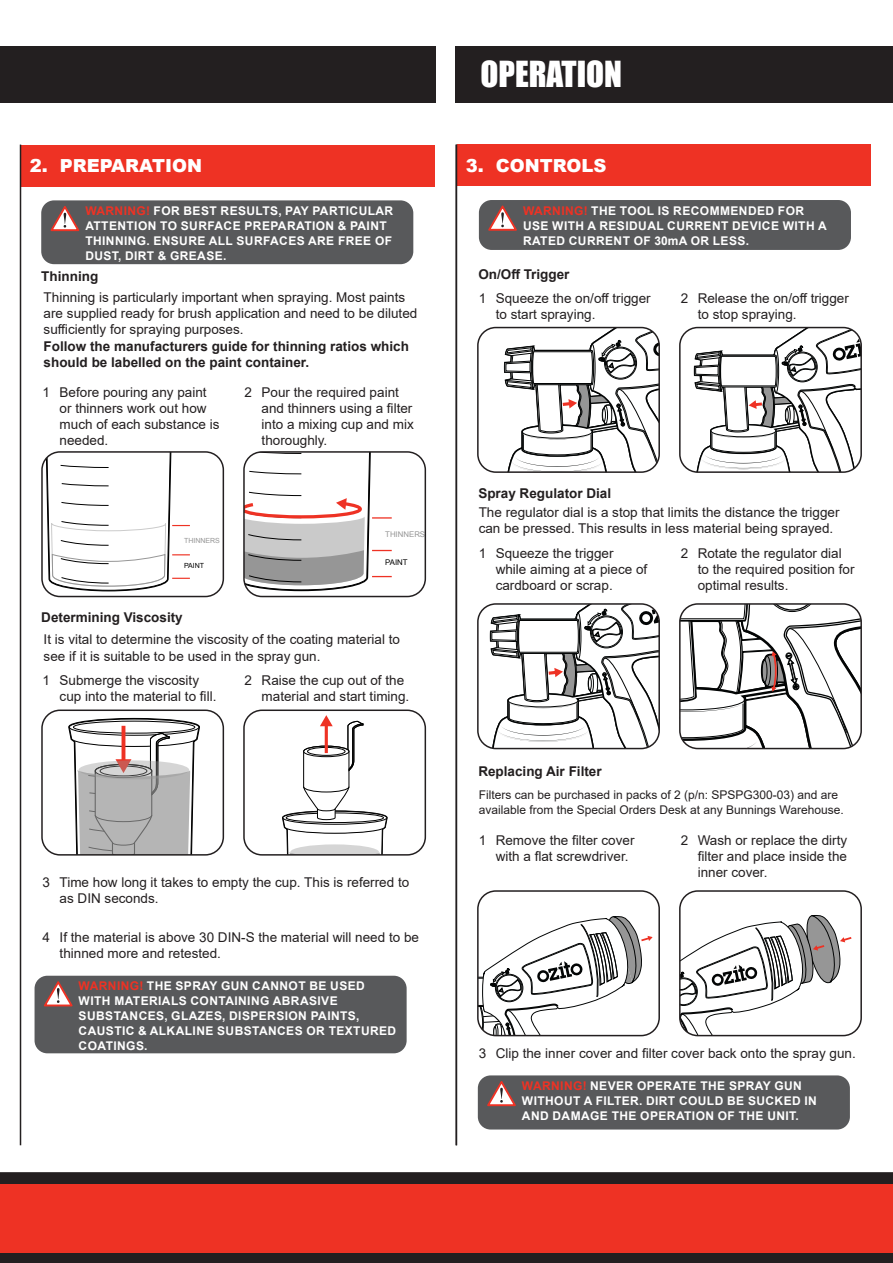
<style>
.page{position:relative;width:893px;height:1263px;background:#fff}
.page>*{position:absolute;margin:0;border:0;box-sizing:border-box;transform-origin:0 0}
.t1{font:33px "Impact";color:#fff}
.t2{font:900 18px "Arial";color:#fff}
.t3{font:13.5px/16.2px "Arial";color:#231f20}
.t4{font:700 13.5px/16.2px "Arial";color:#231f20}
.t5{font:700 12px/15px "Arial";letter-spacing:.035em;color:#fff}
.t6{font:12px/14.4px "Arial";color:#231f20}
.t7{font:7.8px "Arial";color:#969696}
.t8{font:7.8px "Arial";color:#000}
.t9{font:7.05px "Arial";color:#969696}
.t10{font:7.05px "Arial";color:#000}
.s1{color:#ee3224}
</style>
<div class="page">
<svg style="left:0;top:1077px;width:893px;height:186px"></svg>
<div style="left:0;top:1184px;width:893px;height:68px;background:#ee3224"></div>
<div style="left:0;top:46px;width:436px;height:57px;background:#231f20"></div>
<div style="left:456px;top:46px;width:437px;height:57px;background:#231f20"></div>
<div style="left:457px;top:145px;width:413px;height:41px;background:#ee3224"></div>
<div style="left:21px;top:145px;width:413px;height:41px;background:#ee3224"></div>
<hr style="left:456px;top:145px;width:1px;height:1000px;background:#231f20">
<hr style="left:20px;top:145px;width:1px;height:1000px;background:#231f20">
<svg style="left:44px;top:454px;width:146px;height:139px"></svg>
<div style="left:41px;top:451px;width:183px;height:146px;border:2px solid #231f20;border-radius:18px"></div>
<svg style="left:68px;top:717px;width:132px;height:136px"></svg>
<svg style="left:79px;top:760px;width:110px;height:19px;fill:#d5d5d5"></svg>
<div style="left:41px;top:709px;width:183px;height:147px;border:2px solid #231f20;border-radius:18px"></div>
<svg style="left:246px;top:454px;width:146px;height:138px"></svg>
<div style="left:243px;top:451px;width:183px;height:146px;border:2px solid #231f20;border-radius:18px"></div>
<svg style="left:503px;top:328px;width:156px;height:142px"></svg>
<div style="left:477px;top:327px;width:183px;height:146px;border:2px solid #231f20;border-radius:18px"></div>
<svg style="left:489px;top:606px;width:170px;height:142px"></svg>
<div style="left:477px;top:603px;width:183px;height:146px;border:2px solid #231f20;border-radius:18px"></div>
<svg style="left:478px;top:916px;width:175px;height:119px"></svg>
<div style="left:477px;top:890px;width:183px;height:146px;border:2px solid #231f20;border-radius:18px"></div>
<svg style="left:693px;top:328px;width:168px;height:142px"></svg>
<div style="left:679px;top:327px;width:183px;height:146px;border:2px solid #231f20;border-radius:18px"></div>
<svg style="left:680px;top:606px;width:181px;height:143px"></svg>
<div style="left:679px;top:603px;width:183px;height:146px;border:2px solid #231f20;border-radius:18px"></div>
<svg style="left:680px;top:915px;width:173px;height:120px"></svg>
<div style="left:679px;top:890px;width:183px;height:146px;border:2px solid #231f20;border-radius:18px"></div>
<svg style="left:282px;top:715px;width:106px;height:138px"></svg>
<div style="left:243px;top:709px;width:183px;height:147px;border:2px solid #231f20;border-radius:18px"></div>
<div style="left:41px;top:200px;width:372px;height:64px;background:#58595b;border-radius:13px"></div>
<svg style="left:51px;top:206px;width:28px;height:25px"></svg>
<div style="left:35px;top:976px;width:372px;height:77px;background:#58595b;border-radius:13px"></div>
<svg style="left:44px;top:981px;width:29px;height:25px"></svg>
<div style="left:478px;top:1075px;width:372px;height:54px;background:#58595b;border-radius:13px"></div>
<svg style="left:487px;top:1081px;width:29px;height:25px"></svg>
<div style="left:479px;top:200px;width:372px;height:50px;background:#58595b;border-radius:13px"></div>
<svg style="left:488px;top:206px;width:29px;height:25px"></svg>
<h2 class="t2" style="left:30px;top:153px;width:174px">2. PREPARATION</h2>
<p class="t5" style="left:85px;top:203px;width:309px"><span class="s1">WARNING!</span> FOR BEST RESULTS, PAY PARTICULAR ATTENTION TO SURFACE PREPARATION &amp; PAINT THINNING. ENSURE ALL SURFACES ARE FREE OF DUST, DIRT &amp; GREASE.</p>
<p class="t4" style="left:41px;top:268px;width:58px">Thinning</p>
<p class="t3" style="left:44px;top:289px;width:375px">Thinning is particularly important when spraying. Most paints are supplied ready for brush application and need to be diluted sufficiently for spraying purposes.</p>
<p class="t4" style="left:44px;top:338px;width:367px">Follow the manufacturers guide for thinning ratios which should be labelled on the paint container.</p>
<p class="t3" style="left:60px;top:384px;width:161px;text-indent:-17px">1 Before pouring any paint or thinners work out how much of each substance is needed.</p>
<p class="t3" style="left:262px;top:384px;width:154px;text-indent:-17px">2 Pour the required paint and thinners using a filter into a mixing cup and mix thoroughly.</p>
<p class="t9" style="left:184px;top:536px;width:37px">THINNERS</p>
<p class="t10" style="left:184px;top:560px;width:22px">PAINT</p>
<p class="t4" style="left:41px;top:610px;width:143px">Determining Viscosity</p>
<p class="t7" style="left:385px;top:529px;width:41px">THINNERS</p>
<p class="t8" style="left:385px;top:557px;width:24px">PAINT</p>
<p class="t3" style="left:44px;top:631px;width:358px">It is vital to determine the viscosity of the coating material to see if it is suitable to be used in the spray gun.</p>
<p class="t3" style="left:60px;top:672px;width:158px;text-indent:-17px">1 Submerge the viscosity cup into the material to fill.</p>
<p class="t3" style="left:262px;top:672px;width:149px;text-indent:-17px">2 Raise the cup out of the material and start timing.</p>
<p class="t3" style="left:60px;top:874px;width:351px;text-indent:-17px">3 Time how long it takes to empty the cup. This is referred to as DIN seconds.</p>
<p class="t3" style="left:60px;top:929px;width:361px;text-indent:-17px">4 If the material is above 30 DIN-S the material will need to be thinned more and retested.</p>
<p class="t5" style="left:79px;top:979px;width:319px"><span class="s1">WARNING!</span> THE SPRAY GUN CANNOT BE USED WITH MATERIALS CONTAINING ABRASIVE SUBSTANCES, GLAZES, DISPERSION PAINTS, CAUSTIC &amp; ALKALINE SUBSTANCES OR TEXTURED COATINGS.</p>
<h1 class="t1" style="left:480px;top:49px;width:143px">OPERATION</h1>
<h2 class="t2" style="left:466px;top:152px;width:142px">3. CONTROLS</h2>
<p class="t5" style="left:523px;top:203px;width:305px"><span class="s1">WARNING!</span> THE TOOL IS RECOMMENDED FOR<br>USE WITH A RESIDUAL CURRENT DEVICE WITH A<br>RATED CURRENT OF 30mA OR LESS.</p>
<p class="t4" style="left:478px;top:266px;width:93px">On/Off Trigger</p>
<p class="t3" style="left:496px;top:290px;width:157px;text-indent:-17px">1 Squeeze the on/off trigger to start spraying.</p>
<p class="t3" style="left:698px;top:290px;width:153px;text-indent:-17px">2 Release the on/off trigger to stop spraying.</p>
<p class="t4" style="left:478px;top:485px;width:134px">Spray Regulator Dial</p>
<p class="t3" style="left:479px;top:504px;width:362px">The regulator dial is a stop that limits the distance the trigger can be pressed. This results in less material being sprayed.</p>
<p class="t3" style="left:496px;top:545px;width:153px;text-indent:-17px">1 Squeeze the trigger while aiming at a piece of cardboard or scrap.</p>
<p class="t3" style="left:698px;top:545px;width:158px;text-indent:-17px">2 Rotate the regulator dial to the required position for optimal results.</p>
<p class="t4" style="left:478px;top:764px;width:125px">Replacing Air Filter</p>
<p class="t6" style="left:479px;top:788px;width:367px">Filters can be purchased in packs of 2 (p/n: SPSPG300-03) and are available from the Special Orders Desk at any Bunnings Warehouse.</p>
<p class="t3" style="left:496px;top:832px;width:140px;text-indent:-17px">1 Remove the filter cover with a flat screwdriver.</p>
<p class="t3" style="left:698px;top:832px;width:151px;text-align:justify;text-indent:-17px">2 Wash or replace the dirty filter and place inside the inner cover.</p>
<p class="t3" style="left:479px;top:1045px;width:379px">3 Clip the inner cover and filter cover back onto the spray gun.</p>
<p class="t5" style="left:522px;top:1078px;width:296px"><span class="s1">WARNING!</span> NEVER OPERATE THE SPRAY GUN<br>WITHOUT A FILTER. DIRT COULD BE SUCKED IN<br>AND DAMAGE THE OPERATION OF THE UNIT.</p>
</div>
